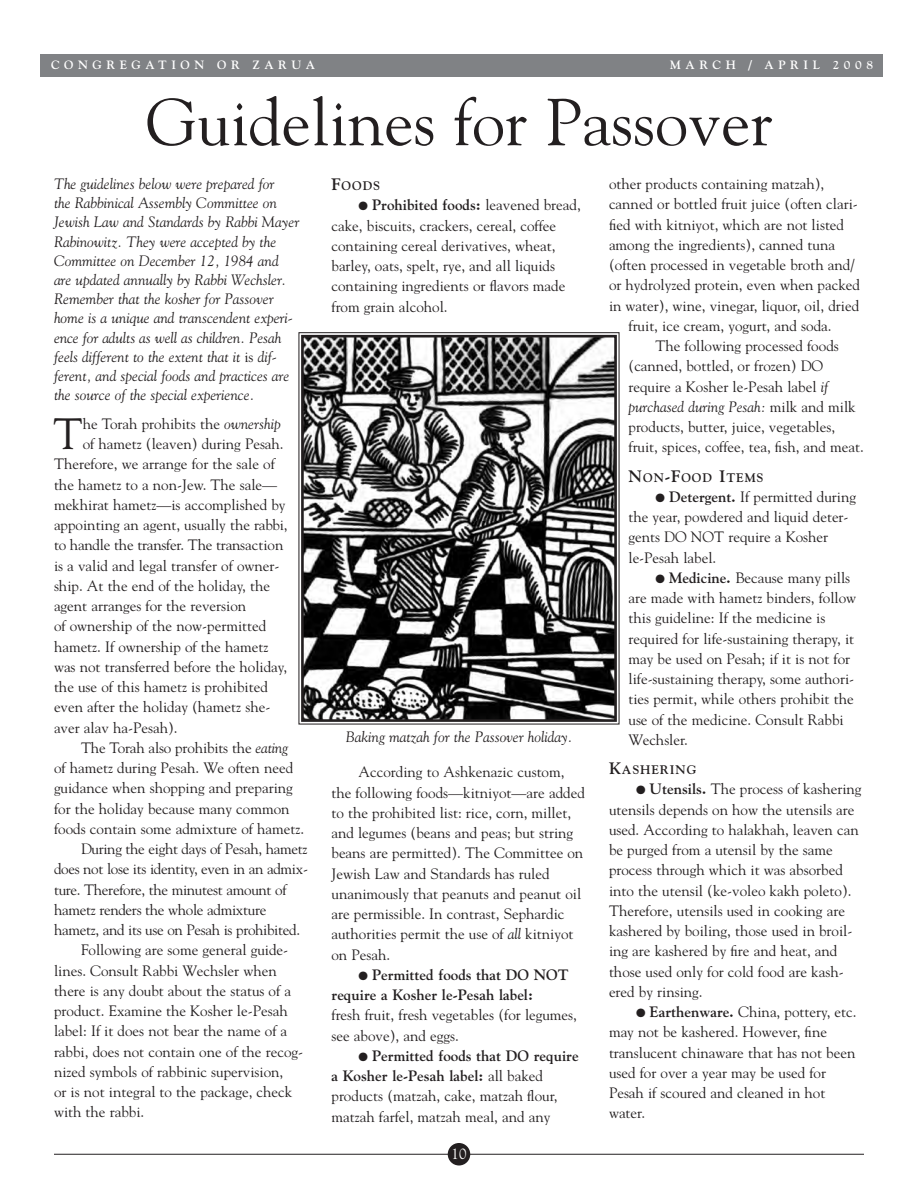
<style>
.page{position:relative;width:918px;height:1188px;background:#fff}
.page>*{position:absolute;margin:0;border:0;box-sizing:border-box;transform-origin:0 0}
.t1{font:66px "Goudy";color:#231f20}
.t2{font:43.65px "Goudy";color:#231f20}
.t3{font:15px/20.2px "Goudy";color:#231f20}
.t4{font:italic 15px/19.2px "Goudy";color:#231f20}
.t5{font:15px "Goudy";letter-spacing:-.02em;color:#231f20}
.t6{font:700 15px/20.2px "Goudy";color:#231f20}
.t7{font:15px "Goudy";color:#fff}
.t8{font:700 12.3px "Goudy";letter-spacing:.075em;color:#231f20}
.t9{font:700 12px "Goudy";letter-spacing:.38em;color:#fff}
.s1{font-style:normal}
.s2{font-style:italic}
.s3{font-size:16.5px}
.s4{font-weight:700}
</style>
<div class="page">
<hr style="left:54px;top:1154px;width:810px;height:1px;background:#231f20">
<div style="left:448px;top:1143px;width:22px;height:23px;background:#231f20;border-radius:50%"></div>
<div style="left:40px;top:54px;width:844px;height:22px;background:#808285"></div>
<img style="left:305px;top:339px;width:308px;height:379px">
<div style="left:301px;top:335px;width:316px;height:387px;border:3px solid #231f20"></div>
<p class="t9" style="left:51px;top:58px;width:266px">CONGREGATION OR ZARUA</p>
<p class="t9" style="left:670px;top:58px;width:204px">MARCH / APRIL 2008</p>
<h1 class="t1" style="left:146px;top:84px;width:628px">Guidelines for Passover</h1>
<p class="t4" style="left:54px;top:174px;width:247px">The guidelines below were prepared for<br>the Rabbinical Assembly Committee on Jewish Law and Standards by Rabbi Mayer Rabinowitz. They were accepted by the Committee on December 12, 1984 and are updated annually by Rabbi Wechsler.<br>Remember that the kosher for Passover home is a unique and transcendent experi&shy;ence for adults as well as children. Pesah feels different to the extent that it <span class="s1">is</span> dif&shy;ferent, and special foods and practices are the source of the special experience.</p>
<h2 class="t2" style="left:54px;top:408px;width:31px">T</h2>
<p class="t3" style="left:83px;top:413px;width:200px">he Torah prohibits the <span class="s2">ownership</span></p>
<p class="t3" style="left:83px;top:434px;width:203px">of hametz (leaven) during Pesah.</p>
<p class="t3" style="left:54px;top:454px;width:222px">Therefore, we arrange for the sale of</p>
<p class="t3" style="left:54px;top:474px;width:225px">the hametz to a non-Jew. The sale—</p>
<p class="t3" style="left:54px;top:494px;width:233px">mekhirat hametz—is accomplished by</p>
<p class="t3" style="left:54px;top:515px;width:235px">appointing an agent, usually the rabbi,</p>
<p class="t3" style="left:54px;top:535px;width:231px">to handle the transfer. The transaction</p>
<p class="t3" style="left:54px;top:555px;width:227px">is a valid and legal transfer of owner-</p>
<p class="t3" style="left:54px;top:575px;width:218px">ship. At the end of the holiday, the</p>
<p class="t3" style="left:54px;top:596px;width:194px">agent arranges for the reversion</p>
<p class="t3" style="left:54px;top:616px;width:214px">of ownership of the now-permitted</p>
<p class="t3" style="left:54px;top:636px;width:216px">hametz. If ownership of the hametz</p>
<p class="t3" style="left:54px;top:656px;width:235px">was not transferred before the holiday,</p>
<p class="t3" style="left:54px;top:677px;width:215px">the use of this hametz is prohibited</p>
<p class="t3" style="left:54px;top:697px;width:218px">even after the holiday (hametz she-</p>
<p class="t3" style="left:54px;top:717px;width:125px">aver alav ha-Pesah).</p>
<p class="t3" style="left:81px;top:737px;width:209px">The Torah also prohibits the <span class="s2">eating</span></p>
<p class="t3" style="left:54px;top:758px;width:241px">of hametz during Pesah. We often need</p>
<p class="t3" style="left:54px;top:778px;width:240px">guidance when shopping and preparing</p>
<p class="t3" style="left:54px;top:798px;width:237px">for the holiday because many common</p>
<p class="t3" style="left:54px;top:818px;width:252px">foods contain some admixture of hametz.</p>
<p class="t5" style="left:81px;top:840px;width:228px">During the eight days of Pesah, hametz</p>
<p class="t5" style="left:54px;top:860px;width:256px">does not lose its identity, even in an admix-</p>
<p class="t5" style="left:54px;top:881px;width:234px">ture. Therefore, the minutest amount of</p>
<p class="t5" style="left:54px;top:901px;width:214px">hametz renders the whole admixture</p>
<p class="t5" style="left:54px;top:921px;width:248px">hametz, and its use on Pesah is prohibited.</p>
<p class="t3" style="left:81px;top:940px;width:209px">Following are some general guide-</p>
<p class="t3" style="left:54px;top:960px;width:224px">lines. Consult Rabbi Wechsler when</p>
<p class="t3" style="left:54px;top:980px;width:239px">there is any doubt about the status of a</p>
<p class="t3" style="left:54px;top:1001px;width:235px">product. Examine the Kosher le-Pesah</p>
<p class="t3" style="left:54px;top:1021px;width:235px">label: If it does not bear the name of a</p>
<p class="t3" style="left:54px;top:1041px;width:251px">rabbi, does not contain one of the recog-</p>
<p class="t3" style="left:54px;top:1061px;width:231px">nized symbols of rabbinic supervision,</p>
<p class="t3" style="left:54px;top:1082px;width:240px">or is not integral to the package, check</p>
<p class="t3" style="left:54px;top:1102px;width:92px">with the rabbi.</p>
<p class="t8" style="left:332px;top:179px;width:50px"><span class="s3">F</span>OODS</p>
<p class="t3" style="left:332px;top:195px;width:251px;text-indent:27px">● <span class="s4">Prohibited foods:</span> leavened bread, cake, biscuits, crackers, cereal, coffee containing cereal derivatives, wheat, barley, oats, spelt, rye, and all liquids containing ingredients or flavors made from grain alcohol.</p>
<p class="t4" style="left:346px;top:728px;width:228px">Baking matzah for the Passover holiday.</p>
<p class="t3" style="left:331px;top:762px;width:255px;text-indent:27px">According to Ashkenazic custom, the following foods—kitniyot—are added to the prohibited list: rice, corn, millet, and legumes (beans and peas; but string beans are permitted). The Committee on Jewish Law and Standards has ruled unanimously that peanuts and peanut oil are permissible. In contrast, Sephardic authorities permit the use of <span class="s2">all</span> kitniyot on Pesah.</p>
<p class="t6" style="left:332px;top:965px;width:239px;text-indent:27px">● Permitted foods that DO NOT require a Kosher le-Pesah label:</p>
<p class="t3" style="left:332px;top:1005px;width:247px">fresh fruit, fresh vegetables (for legumes, see above), and eggs.</p>
<p class="t3" style="left:332px;top:1046px;width:249px;text-indent:27px">● <span class="s4">Permitted foods that DO require a Kosher le-Pesah label:</span> all baked products (matzah, cake, matzah flour, matzah farfel, matzah meal, and any</p>
<p class="t7" style="left:452px;top:1145px;width:16px">10</p>
<p class="t3" style="left:609px;top:174px;width:217px">other products containing matzah),</p>
<p class="t3" style="left:609px;top:194px;width:250px">canned or bottled fruit juice (often clari-</p>
<p class="t3" style="left:609px;top:214px;width:237px">fied with kitniyot, which are not listed</p>
<p class="t3" style="left:609px;top:235px;width:228px">among the ingredients), canned tuna</p>
<p class="t3" style="left:609px;top:255px;width:247px">(often processed in vegetable broth and/</p>
<p class="t3" style="left:609px;top:275px;width:252px">or hydrolyzed protein, even when packed</p>
<p class="t3" style="left:609px;top:295px;width:252px">in water), wine, vinegar, liquor, oil, dried</p>
<p class="t3" style="left:628px;top:316px;width:205px">fruit, ice cream, yogurt, and soda.</p>
<p class="t3" style="left:656px;top:336px;width:185px">The following processed foods</p>
<p class="t3" style="left:628px;top:356px;width:196px">(canned, bottled, or frozen) DO</p>
<p class="t3" style="left:628px;top:376px;width:201px">require a Kosher le-Pesah label <span class="s2">if</span></p>
<p class="t4" style="left:629px;top:397px;width:229px">purchased during Pesah: <span class="s1">milk and milk</span></p>
<p class="t3" style="left:628px;top:417px;width:208px">products, butter, juice, vegetables,</p>
<p class="t3" style="left:628px;top:437px;width:237px">fruit, spices, coffee, tea, fish, and meat.</p>
<p class="t8" style="left:628px;top:470px;width:136px"><span class="s3">N</span>ON<span class="s3">-F</span>OOD <span class="s3">I</span>TEMS</p>
<p class="t3" style="left:628px;top:487px;width:229px;text-indent:27px">● <span class="s4">Detergent.</span> If permitted during the year, powdered and liquid deter&shy;gents DO NOT require a Kosher le-Pesah label.</p>
<p class="t3" style="left:628px;top:568px;width:229px;text-indent:27px">● <span class="s4">Medicine.</span> Because many pills are made with hametz binders, follow this guideline: If the medicine is required for life-sustaining therapy, it may be used on Pesah; if it is not for life-sustaining therapy, some authori&shy;ties permit, while others prohibit the use of the medicine. Consult Rabbi Wechsler.</p>
<p class="t8" style="left:609px;top:763px;width:89px"><span class="s3">K</span>ASHERING</p>
<p class="t3" style="left:609px;top:779px;width:254px;text-indent:27px">● <span class="s4">Utensils.</span> The process of kashering utensils depends on how the utensils are used. According to halakhah, leaven can be purged from a utensil by the same process through which it was absorbed into the utensil (ke-voleo kakh poleto).<br>Therefore, utensils used in cooking are kashered by boiling, those used in broil&shy;ing are kashered by fire and heat, and those used only for cold food are kash&shy;ered by rinsing.</p>
<p class="t3" style="left:609px;top:1002px;width:249px;text-indent:27px">● <span class="s4">Earthenware.</span> China, pottery, etc. may not be kashered. However, fine translucent chinaware that has not been used for over a year may be used for<br>Pesah if scoured and cleaned in hot water.</p>
</div>
